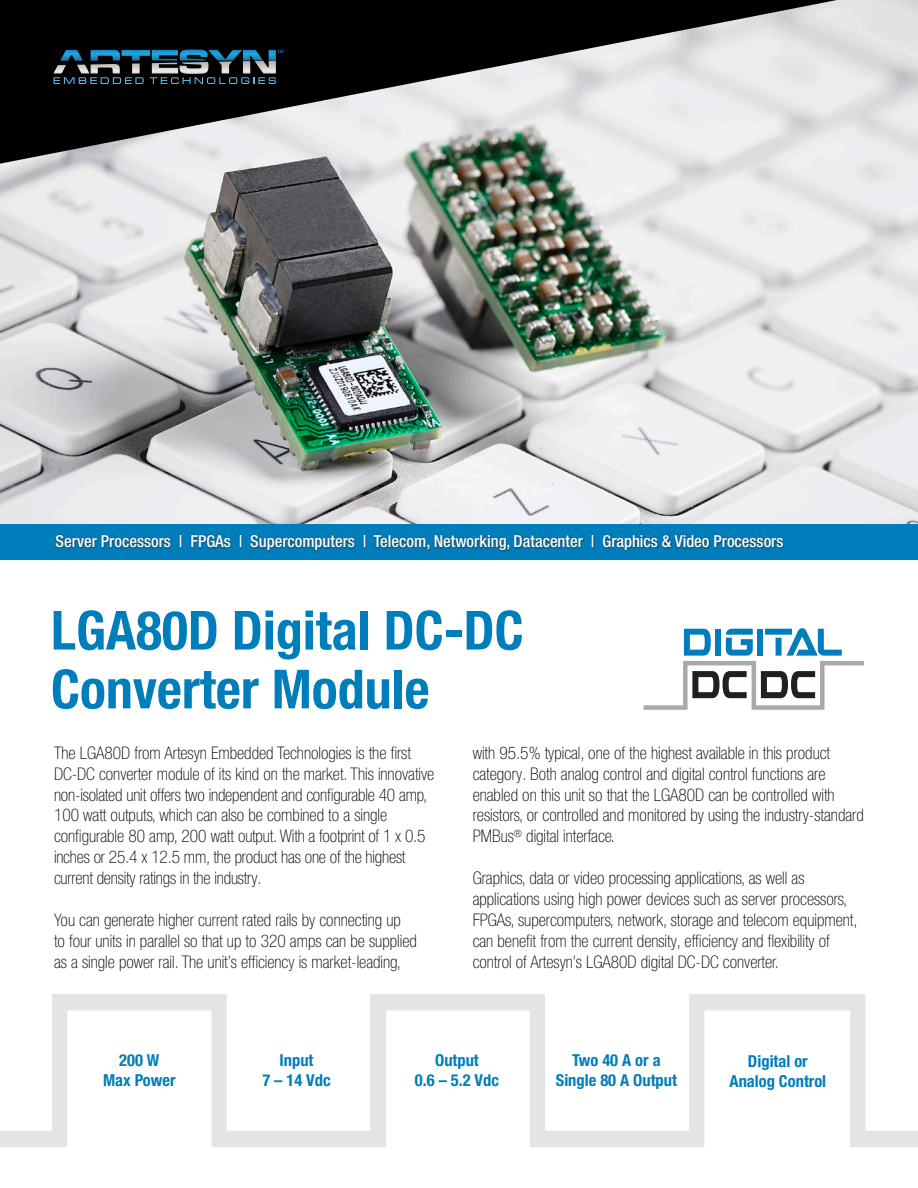
<style>
.page{position:relative;width:918px;height:1188px;background:#fff}
.page>*{position:absolute;margin:0;border:0;box-sizing:border-box;transform-origin:0 0}
.t1{font:700 condensed 54px/58.8px "Helvetica Neue LT Pro";color:#007dbb}
.t2{font:100 condensed 17.4px/20.9px "Helvetica Neue LT Pro";color:#000}
.t3{font:500 condensed 16.5px "Helvetica Neue LT Pro";color:#fff}
.t4{font:700 condensed 16.5px/19.8px "Helvetica Neue LT Pro";color:#007dbb;text-align:center}
</style>
<div class="page">
<svg style="left:0;top:994px;width:918px;height:153px"></svg>
<img style="left:0;top:0;width:918px;height:524px">
<svg style="left:0;top:0;width:837px;height:164px"></svg>
<div style="left:0;top:525px;width:918px;height:35px;background:#007dbb"></div>
<div style="left:54px;top:534px;width:731px;height:18px;background:#231f20;opacity:.75"></div>
<svg style="left:644px;top:628px;width:220px;height:82px"></svg>
<svg style="left:53px;top:50px;width:230px;height:34px"></svg>
<p class="t3" style="left:55px;top:532px;width:730px">Server Processors | FPGAs | Supercomputers | Telecom, Networking, Datacenter | Graphics &amp; Video Processors</p>
<p class="t1" style="left:51px;top:601px;width:474px">LGA80D Digital DC-DC<br>Converter Module</p>
<p class="t2" style="left:54px;top:742px;width:382px">The LGA80D from Artesyn Embedded Technologies is the first DC-DC converter module of its kind on the market. This innovative non-isolated unit offers two independent and configurable 40 amp, 100 watt outputs, which can also be combined to a single configurable 80 amp, 200 watt output. With a footprint of 1 x 0.5 inches or 25.4 x 12.5 mm, the product has one of the highest current density ratings in the industry.</p>
<p class="t2" style="left:54px;top:909px;width:349px">You can generate higher current rated rails by connecting up</p>
<p class="t2" style="left:54px;top:930px;width:364px">to four units in parallel so that up to 320 amps can be supplied as a single power rail. The unit’s efficiency is market-leading,</p>
<p class="t2" style="left:473px;top:742px;width:393px">with 95.5% typical, one of the highest available in this product category. Both analog control and digital control functions are enabled on this unit so that the LGA80D can be controlled with resistors, or controlled and monitored by using the industry-standard PMBus<sup>®</sup> digital interface.</p>
<p class="t2" style="left:473px;top:867px;width:386px">Graphics, data or video processing applications, as well as applications using high power devices such as server processors, FPGAs, supercomputers, network, storage and telecom equipment, can benefit from the current density, efficiency and flexibility of control of Artesyn’s LGA80D digital DC-DC converter.</p>
<p class="t4" style="left:435px;top:1050px;width:45px">Output</p>
<p class="t4" style="left:415px;top:1070px;width:86px">0.6 – 5.2 Vdc</p>
<p class="t4" style="left:103px;top:1050px;width:74px">200 W<br>Max Power</p>
<p class="t4" style="left:730px;top:1051px;width:98px">Digital or<br>Analog Control</p>
<p class="t4" style="left:280px;top:1050px;width:35px">Input</p>
<p class="t4" style="left:262px;top:1070px;width:70px">7 – 14 Vdc</p>
<p class="t4" style="left:556px;top:1050px;width:123px">Two 40 A or a<br>Single 80 A Output</p>
</div>
